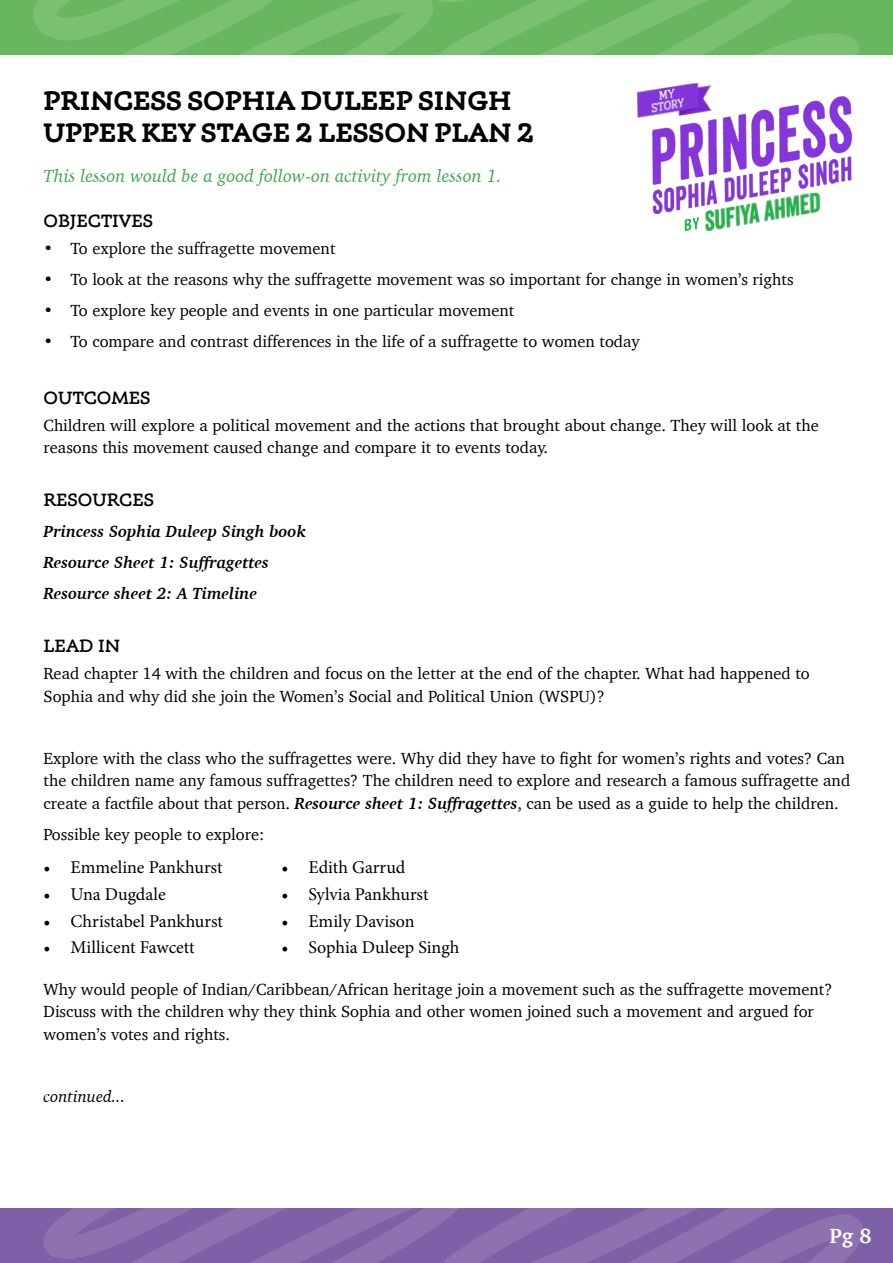
<style>
.page{position:relative;width:893px;height:1263px;background:#fff}
.page>*{position:absolute;margin:0;border:0;box-sizing:border-box;transform-origin:0 0}
.t1{font:700 27px/32.4px "Phoreus Cherokee";color:#000}
.t2{font:700 21px "Charter";color:#fff}
.t3{font:18px "Minion Pro";color:#000}
.t4{font:italic 18px "Charter";color:#3bab47}
.t5{font:600 18px "Phoreus Cherokee";color:#000}
.t6{font:16.5px/22.5px "Charter";color:#000}
.t7{font:italic 700 16.5px/31px "Charter";color:#000}
.t8{font:italic 16.5px "Charter";color:#000}
.s1{font-weight:700;font-style:italic}
</style>
<div class="page">
<svg style="left:15px;top:0;width:878px;height:54px;background:#6fba67"></svg>
<svg style="left:0;top:1209px;width:893px;height:54px;background:#8468ab"></svg>
<img style="left:637px;top:83px;width:74px;height:35px">
<img style="left:652px;top:96px;width:199px;height:118px">
<img style="left:705px;top:193px;width:115px;height:38px">
<h1 class="t1" style="left:44px;top:84px;width:492px">PRINCESS SOPHIA DULEEP SINGH<br>UPPER KEY STAGE 2 LESSON PLAN 2</h1>
<p class="t4" style="left:44px;top:161px;width:460px">This lesson would be a good follow-on activity from lesson 1.</p>
<p class="t5" style="left:44px;top:210px;width:111px">OBJECTIVES</p>
<p class="t6" style="left:44px;top:237px;width:293px">• To explore the suffragette movement</p>
<p class="t6" style="left:44px;top:268px;width:751px">• To look at the reasons why the suffragette movement was so important for change in women’s rights</p>
<p class="t6" style="left:44px;top:299px;width:472px">• To explore key people and events in one particular movement</p>
<p class="t6" style="left:44px;top:330px;width:598px">• To compare and contrast differences in the life of a suffragette to women today</p>
<p class="t5" style="left:44px;top:387px;width:108px">OUTCOMES</p>
<p class="t6" style="left:44px;top:414px;width:777px">Children will explore a political movement and the actions that brought about change. They will look at the reasons this movement caused change and compare it to events today.</p>
<p class="t5" style="left:44px;top:489px;width:112px">RESOURCES</p>
<p class="t7" style="left:44px;top:516px;width:264px">Princess Sophia Duleep Singh book<br>Resource Sheet 1: Suffragettes<br>Resource sheet 2: A Timeline</p>
<p class="t5" style="left:44px;top:635px;width:78px">LEAD IN</p>
<p class="t6" style="left:44px;top:662px;width:768px">Read chapter 14 with the children and focus on the letter at the end of the chapter. What had happened to<br>Sophia and why did she join the Women’s Social and Political Union (WSPU)?</p>
<p class="t6" style="left:44px;top:746px;width:808px">Explore with the class who the suffragettes were. Why did they have to fight for women’s rights and votes? Can the children name any famous suffragettes? The children need to explore and research a famous suffragette and create a factfile about that person. <span class="s1">Resource sheet 1: Suffragettes</span>, can be used as a guide to help the children.</p>
<p class="t6" style="left:44px;top:823px;width:222px">Possible key people to explore:</p>
<p class="t3" style="left:44px;top:855px;width:181px">• Emmeline Pankhurst</p>
<p class="t3" style="left:44px;top:882px;width:124px">• Una Dugdale</p>
<p class="t3" style="left:44px;top:909px;width:181px">• Christabel Pankhurst</p>
<p class="t3" style="left:44px;top:935px;width:153px">• Millicent Fawcett</p>
<p class="t3" style="left:281px;top:855px;width:126px">• Edith Garrud</p>
<p class="t3" style="left:281px;top:882px;width:149px">• Sylvia Pankhurst</p>
<p class="t3" style="left:281px;top:909px;width:135px">• Emily Davison</p>
<p class="t3" style="left:281px;top:935px;width:180px">• Sophia Duleep Singh</p>
<p class="t6" style="left:44px;top:978px;width:790px">Why would people of Indian/Caribbean/African heritage join a movement such as the suffragette movement?<br>Discuss with the children why they think Sophia and other women joined such a movement and argued for women’s votes and rights.</p>
<p class="t8" style="left:44px;top:1082px;width:83px">continued...</p>
<p class="t2" style="left:829px;top:1218px;width:44px">Pg 8</p>
</div>
